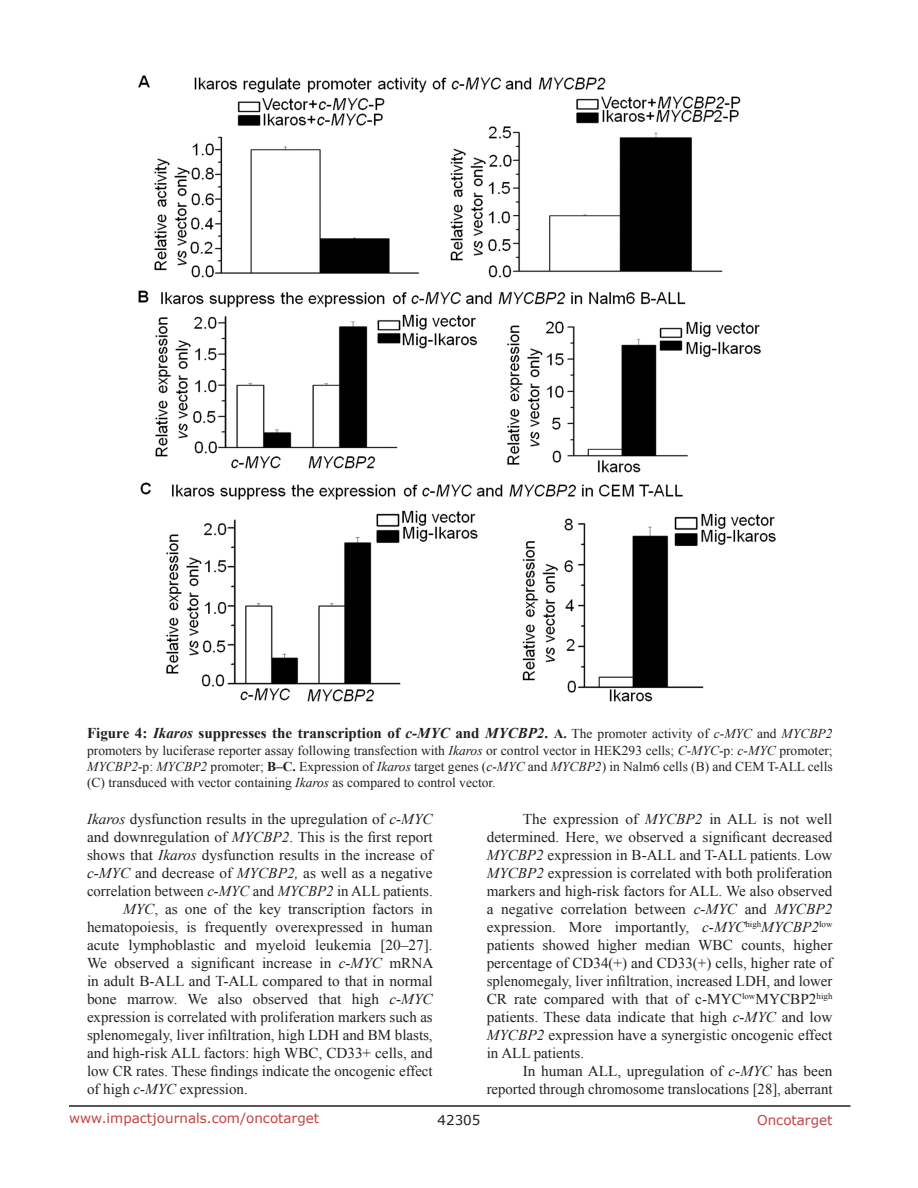
<style>
.page{position:relative;width:918px;height:1188px;background:#fff}
.page>*{position:absolute;margin:0;border:0;box-sizing:border-box;transform-origin:0 0}
.BodyText{font:15px/18px "Times New Roman";color:#231f20;text-align:justify}
.FigureText{font:700 15px "Times New Roman";color:#231f20}
.FigureText-2{font:13.5px/16.2px "Times New Roman";color:#231f20;text-align:justify}
.t1{font:13.5px "Verdana";color:#c24141}
.t2{font:13.5px "Verdana";color:#231f20}
.s1{font-style:italic}
.s2{font-size:13.5px}
.s3{font-weight:400;font-size:13.5px}
.s4{font-weight:400;font-style:italic;font-size:13.5px}
.s5{font-weight:700}
</style>
<div class="page">
<hr style="left:69px;top:1105px;width:781px;height:2px;background:#231f20">
<img style="left:138px;top:75px;width:638px;height:627px">
<p class="FigureText" style="left:87px;top:723px;width:747px">Figure 4: <span class="s1">Ikaros</span> suppresses the transcription of <span class="s1">c-MYC</span> and <span class="s1">MYCBP2</span>. <span class="s2">A.</span> <span class="s3">The promoter activity of</span> <span class="s4">c-MYC</span> <span class="s3">and</span> <span class="s4">MYCBP2</span></p>
<p class="FigureText-2" style="left:87px;top:742px;width:747px">promoters by luciferase reporter assay following transfection with <span class="s1">Ikaros</span> or control vector in HEK293 cells; <span class="s1">C-MYC</span>-p: <span class="s1">c-MYC</span> promoter; <span class="s1">MYCBP2</span>-p: <span class="s1">MYCBP2</span> promoter; <span class="s5">B–C.</span> Expression of <span class="s1">Ikaros</span> target genes (<span class="s1">c-MYC</span> and <span class="s1">MYCBP2</span>) in Nalm6 cells (B) and CEM T-ALL cells (C) transduced with vector containing <span class="s1">Ikaros</span> as compared to control vector.</p>
<p class="BodyText" style="left:87px;top:810px;width:347px"><span class="s1">Ikaros</span> dysfunction results in the upregulation of <span class="s1">c-MYC </span>and downregulation of <span class="s1">MYCBP2</span>. This is the first report shows that <span class="s1">Ikaros</span> dysfunction results in the increase of <span class="s1">c-MYC</span> and decrease of <span class="s1">MYCBP2,</span> as well as a negative correlation between <span class="s1">c-MYC</span> and <span class="s1">MYCBP2</span> in ALL patients.</p>
<p class="BodyText" style="left:87px;top:900px;width:348px;text-indent:36px"><span class="s1">MYC</span>, as one of the key transcription factors in hematopoiesis, is frequently overexpressed in human acute lymphoblastic and myeloid leukemia [20–27].<br>We observed a significant increase in <span class="s1">c-MYC</span> mRNA in adult B-ALL and T-ALL compared to that in normal bone marrow. We also observed that high <span class="s1">c-MYC </span>expression is correlated with proliferation markers such as splenomegaly, liver infiltration, high LDH and BM blasts, and high-risk ALL factors: high WBC, CD33+ cells, and low CR rates. These findings indicate the oncogenic effect of high <span class="s1">c-MYC</span> expression.</p>
<p class="BodyText" style="left:487px;top:810px;width:347px;text-indent:36px">The expression of <span class="s1">MYCBP2</span> in ALL is not well determined. Here, we observed a significant decreased <span class="s1">MYCBP2</span> expression in B-ALL and T-ALL patients. Low <span class="s1">MYCBP2</span> expression is correlated with both proliferation markers and high-risk factors for ALL. We also observed a negative correlation between <span class="s1">c-MYC</span> and <span class="s1">MYCBP2 </span>expression. More importantly, <span class="s1">c-MYC</span><sup>high</sup><span class="s1">MYCBP2</span><sup>low </sup>patients showed higher median WBC counts, higher percentage of CD34(+) and CD33(+) cells, higher rate of splenomegaly, liver infiltration, increased LDH, and lower CR rate compared with that of c-MYC<sup>low</sup>MYCBP2<sup>high </sup>patients. These data indicate that high <span class="s1">c-MYC</span> and low <span class="s1">MYCBP2</span> expression have a synergistic oncogenic effect in ALL patients.</p>
<p class="BodyText" style="left:487px;top:1062px;width:347px;text-align:right">In human ALL, upregulation of <span class="s1">c-MYC</span> has been reported through chromosome translocations [28], aberrant</p>
<p class="t1" style="left:69px;top:1109px;width:252px">www.impactjournals.com/oncotarget</p>
<p class="t2" style="left:438px;top:1111px;width:44px">42305</p>
<p class="t1" style="left:757px;top:1111px;width:77px">Oncotarget</p>
</div>
